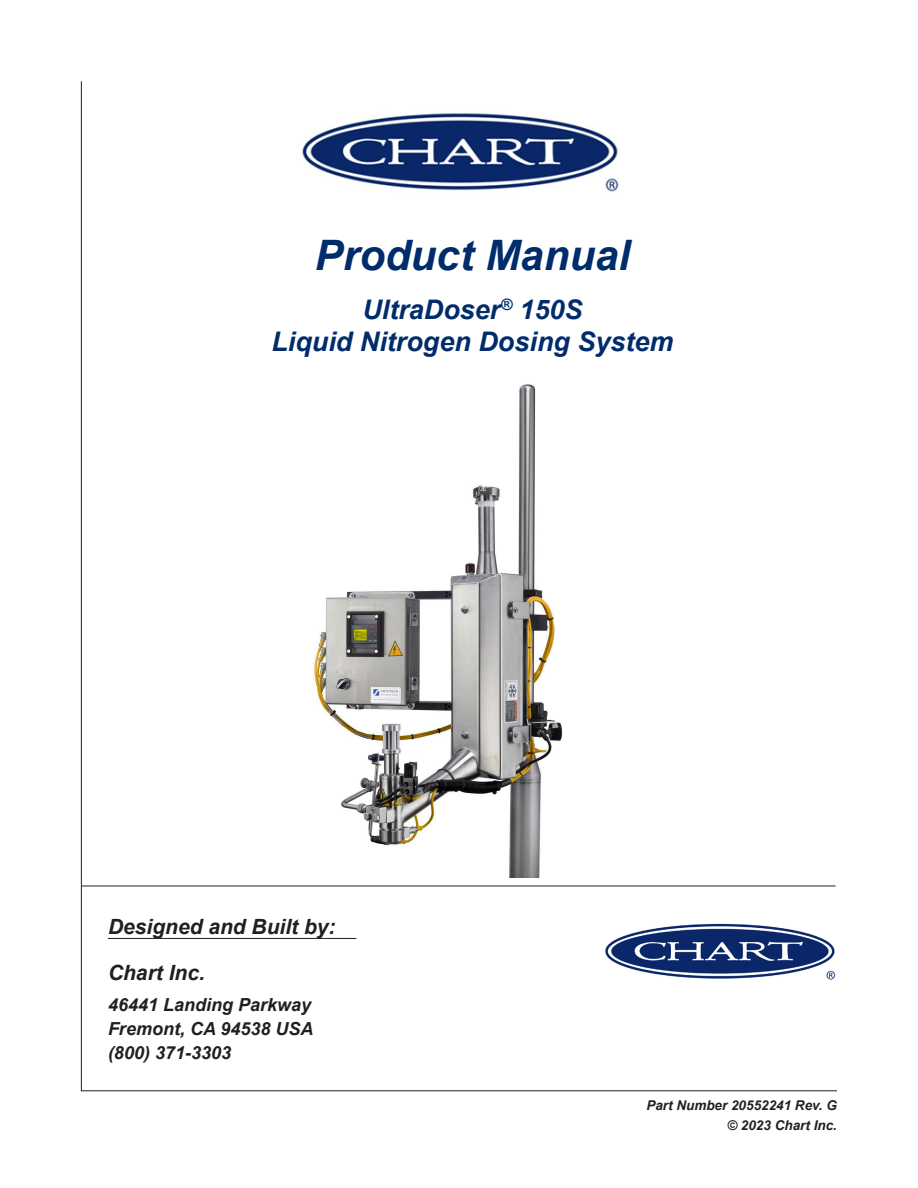
<style>
.page{position:relative;width:918px;height:1188px;background:#fff}
.page>*{position:absolute;margin:0;border:0;box-sizing:border-box;transform-origin:0 0}
.Cover_Heading{font:italic 700 42px "Arial";color:#002c6b}
.Product_Name{font:italic 700 27px/32.4px "Arial";color:#002c6b;text-align:center}
.Cover_Address{font:italic 700 21px "Arial";color:#231f20}
.Cover_Address-2{font:italic 700 18px/24px "Arial";color:#231f20}
.Part_No__and_Rev_Lev{font:italic 700 13.5px "Arial";color:#231f20}
</style>
<div class="page">
<hr style="left:81px;top:1090px;width:756px;height:1px;background:#231f20">
<hr style="left:81px;top:886px;width:755px;height:1px;background:#231f20">
<hr style="left:108px;top:938px;width:248px;height:1px;background:#231f20">
<hr style="left:81px;top:82px;width:1px;height:1009px;background:#231f20">
<img style="left:302px;top:113px;width:317px;height:79px">
<img style="left:605px;top:923px;width:231px;height:57px">
<img style="left:313px;top:384px;width:250px;height:493px">
<p class="Cover_Heading" style="left:315px;top:228px;width:317px">Product Manual</p>
<p class="Product_Name" style="left:271px;top:294px;width:404px">UltraDoser<sup>®</sup> 150S<br>Liquid Nitrogen Dosing System</p>
<p class="Cover_Address" style="left:108px;top:913px;width:229px">Designed and Built by:</p>
<p class="Cover_Address" style="left:108px;top:959px;width:98px">Chart Inc.</p>
<p class="Cover_Address-2" style="left:108px;top:993px;width:207px">46441 Landing Parkway<br>Fremont, CA 94538 USA (800) 371-3303</p>
<p class="Part_No__and_Rev_Lev" style="left:646px;top:1097px;width:192px">Part Number 20552241 Rev. G</p>
<p class="Part_No__and_Rev_Lev" style="left:727px;top:1116px;width:111px">© 2023 Chart Inc.</p>
</div>
